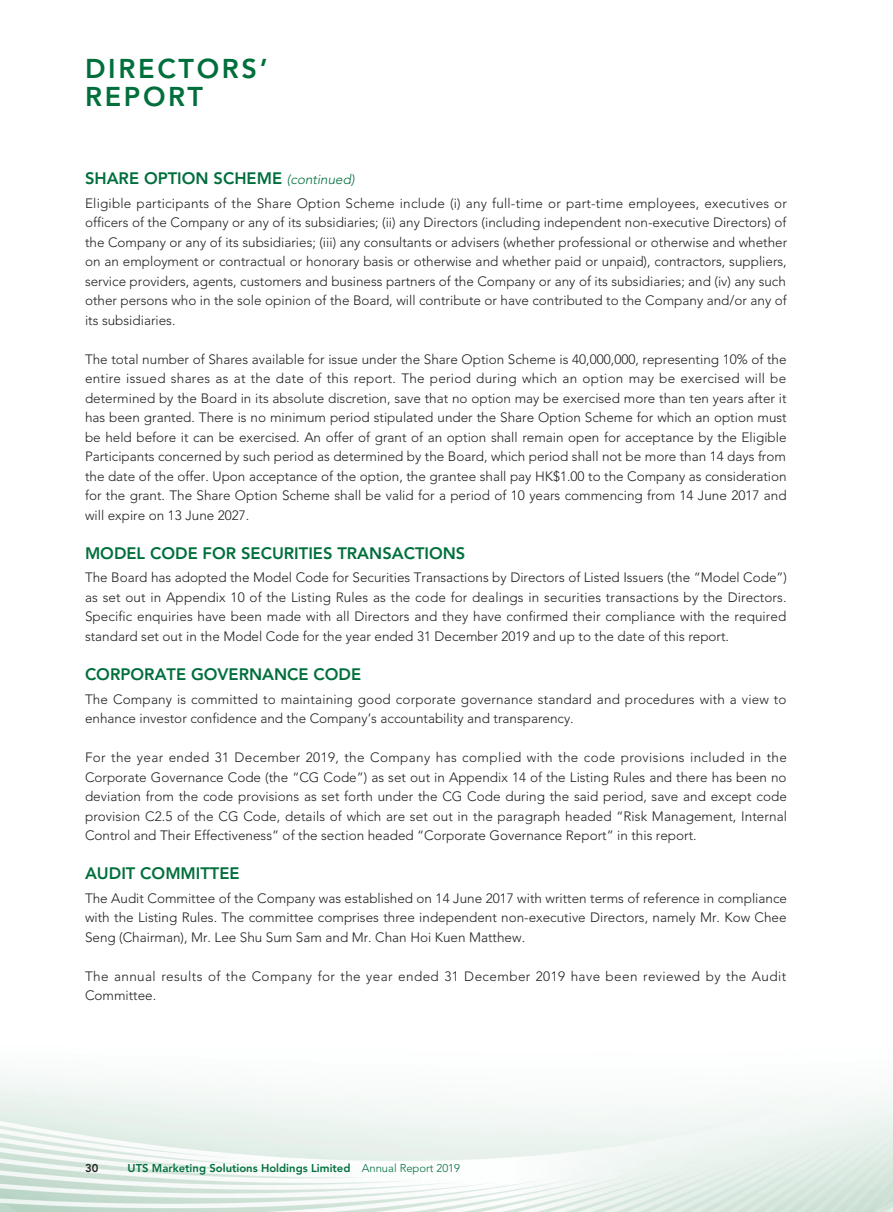
<style>
.page{position:relative;width:893px;height:1212px;background:#fff}
.page>*{position:absolute;margin:0;border:0;box-sizing:border-box;transform-origin:0 0}
.t1{font:800 27px/28.5px "Avenir LT Std";letter-spacing:.1em;color:#006f3c}
.t2{font:800 16.5px "Avenir LT Std";color:#006f3c}
.t3{font:300 13.5px/19.5px "Avenir LT Std";color:#231f20;text-align:justify}
.t4{font:300 13.5px/19.5px "Avenir LT Std";letter-spacing:.03em;color:#231f20}
.t5{font:800 11.25px "Avenir LT Std";color:#006f3c}
.t6{font:800 11.25px "Avenir LT Std";color:#231f20}
.s1{font-weight:300;font-style:italic;font-size:13.5px}
.s2{font-weight:300}
</style>
<div class="page">
<h1 class="t1" style="left:85px;top:54px;width:184px">DIRECTORS’<br>REPORT</h1>
<p class="t2" style="left:85px;top:168px;width:271px">SHARE OPTION SCHEME <span class="s1">(continued)</span></p>
<p class="t3" style="left:85px;top:193px;width:704px">Eligible participants of the Share Option Scheme include (i) any full-time or part-time employees, executives or officers of the Company or any of its subsidiaries; (ii) any Directors (including independent non-executive Directors) of the Company or any of its subsidiaries; (iii) any consultants or advisers (whether professional or otherwise and whether on an employment or contractual or honorary basis or otherwise and whether paid or unpaid), contractors, suppliers, service providers, agents, customers and business partners of the Company or any of its subsidiaries; and (iv) any such other persons who in the sole opinion of the Board, will contribute or have contributed to the Company and/or any of its subsidiaries.</p>
<p class="t3" style="left:85px;top:349px;width:703px">The total number of Shares available for issue under the Share Option Scheme is 40,000,000, representing 10% of the entire issued shares as at the date of this report. The period during which an option may be exercised will be determined by the Board in its absolute discretion, save that no option may be exercised more than ten years after it has been granted. There is no minimum period stipulated under the Share Option Scheme for which an option must be held before it can be exercised. An offer of grant of an option shall remain open for acceptance by the Eligible Participants concerned by such period as determined by the Board, which period shall not be more than 14 days from the date of the offer. Upon acceptance of the option, the grantee shall pay HK$1.00 to the Company as consideration for the grant. The Share Option Scheme shall be valid for a period of 10 years commencing from 14 June 2017 and will expire on 13 June 2027.</p>
<p class="t2" style="left:85px;top:543px;width:382px">MODEL CODE FOR SECURITIES TRANSACTIONS</p>
<p class="t3" style="left:85px;top:568px;width:703px">The Board has adopted the Model Code for Securities Transactions by Directors of Listed Issuers (the “Model Code”) as set out in Appendix 10 of the Listing Rules as the code for dealings in securities transactions by the Directors.<br>Specific enquiries have been made with all Directors and they have confirmed their compliance with the required standard set out in the Model Code for the year ended 31 December 2019 and up to the date of this report.</p>
<p class="t2" style="left:85px;top:664px;width:278px">CORPORATE GOVERNANCE CODE</p>
<p class="t3" style="left:85px;top:689px;width:703px">The Company is committed to maintaining good corporate governance standard and procedures with a view to enhance investor confidence and the Company’s accountability and transparency.</p>
<p class="t3" style="left:85px;top:748px;width:703px">For the year ended 31 December 2019, the Company has complied with the code provisions included in the Corporate Governance Code (the “CG Code”) as set out in Appendix 14 of the Listing Rules and there has been no deviation from the code provisions as set forth under the CG Code during the said period, save and except code provision C2.5 of the CG Code, details of which are set out in the paragraph headed “Risk Management, Internal Control and Their Effectiveness” of the section headed “Corporate Governance Report” in this report.</p>
<p class="t2" style="left:85px;top:864px;width:156px">AUDIT COMMITTEE</p>
<p class="t3" style="left:85px;top:888px;width:703px">The Audit Committee of the Company was established on 14 June 2017 with written terms of reference in compliance with the Listing Rules. The committee comprises three independent non-executive Directors, namely Mr. Kow Chee Seng (Chairman), Mr. Lee Shu Sum Sam and Mr. Chan Hoi Kuen Matthew.</p>
<p class="t4" style="left:85px;top:966px;width:703px">The annual results of the Company for the year ended 31 December 2019 have been reviewed by the Audit<br>Committee.</p>
<p class="t6" style="left:85px;top:1162px;width:15px">30</p>
<p class="t5" style="left:128px;top:1162px;width:334px">UTS Marketing Solutions Holdings Limited <span class="s2">Annual Report 2019</span></p>
</div>
